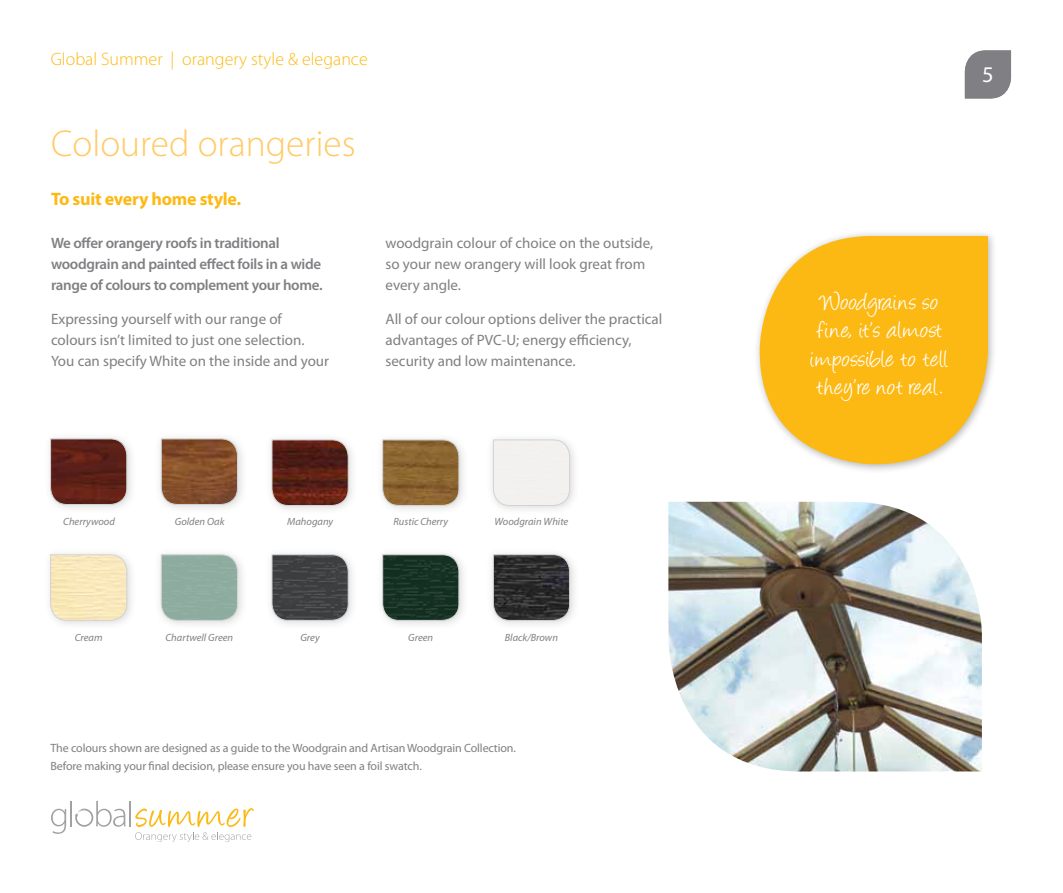
<style>
.page{position:relative;width:1063px;height:893px;background:#fff}
.page>*{position:absolute;margin:0;border:0;box-sizing:border-box;transform-origin:0 0}
.t1{font:300 37.5px "Myriad Pro";color:#ffcb66}
.t2{font:27px/28.5px "Angelina";letter-spacing:.035em;color:#fff;text-align:center}
.t3{font:22.5px "Myriad Pro";color:#fff}
.t4{font:300 18px "Myriad Pro";color:#fdb913}
.t5{font:700 18px "Myriad Pro";letter-spacing:-.015em;color:#fdb913}
.t6{font:15px/21px "Myriad Pro";color:#807f83}
.t7{font:600 15px/21px "Myriad Pro";letter-spacing:-.02em;color:#807f83}
.t8{font:12px/18px "Myriad Pro";letter-spacing:-.01em;color:#807f83}
.t9{font:italic 10.5px "Myriad Pro";color:#807f83}
</style>
<div class="page">
<hr style="left:129px;top:801px;width:2px;height:25px;background:#a1a1a4">
<svg style="left:51px;top:801px;width:75px;height:33px"></svg>
<svg style="left:135px;top:808px;width:119px;height:34px"></svg>
<div style="left:753px;top:229px;width:245px;height:245px;background:#000;opacity:.3"></div>
<svg style="left:760px;top:236px;width:228px;height:228px;background:#fcc337"></svg>
<svg style="left:965px;top:50px;width:46px;height:48px;background:#89888c"></svg>
<div style="left:154px;top:432px;width:93px;height:82px;background:#807f83;opacity:.3"></div>
<svg style="left:161px;top:439px;width:77px;height:66px;background:#8b5939"></svg>
<div style="left:265px;top:433px;width:93px;height:82px;background:#807f83;opacity:.3"></div>
<svg style="left:272px;top:440px;width:76px;height:66px;background:#622b22"></svg>
<div style="left:44px;top:432px;width:93px;height:82px;background:#807f83;opacity:.3"></div>
<svg style="left:50px;top:439px;width:77px;height:66px;background:#672e26"></svg>
<div style="left:376px;top:548px;width:93px;height:82px;background:#807f83;opacity:.3"></div>
<svg style="left:382px;top:554px;width:77px;height:67px;background:#294235"></svg>
<div style="left:265px;top:548px;width:93px;height:82px;background:#807f83;opacity:.3"></div>
<svg style="left:272px;top:554px;width:76px;height:67px;background:#4c4e4f"></svg>
<div style="left:154px;top:548px;width:93px;height:82px;background:#807f83;opacity:.3"></div>
<svg style="left:161px;top:554px;width:77px;height:67px;background:#95b1a5"></svg>
<div style="left:376px;top:433px;width:93px;height:82px;background:#807f83;opacity:.3"></div>
<svg style="left:382px;top:440px;width:77px;height:66px;background:#916e3d"></svg>
<div style="left:487px;top:548px;width:92px;height:82px;background:#807f83;opacity:.3"></div>
<svg style="left:493px;top:554px;width:77px;height:67px;background:#3d3d3e"></svg>
<div style="left:44px;top:548px;width:93px;height:82px;background:#807f83;opacity:.3"></div>
<svg style="left:50px;top:554px;width:77px;height:67px;background:#f6e7bd"></svg>
<div style="left:487px;top:433px;width:92px;height:82px;background:#807f83;opacity:.3"></div>
<div style="left:493px;top:440px;width:77px;height:66px;background:#f3f1ef"></div>
<img style="left:668px;top:502px;width:314px;height:269px">
<p class="t4" style="left:51px;top:48px;width:318px">Global Summer | orangery style &amp; elegance</p>
<h1 class="t1" style="left:51px;top:121px;width:306px">Coloured orangeries</h1>
<p class="t5" style="left:51px;top:187px;width:192px">To suit every home style.</p>
<p class="t7" style="left:51px;top:232px;width:273px">We offer orangery roofs in traditional woodgrain and painted effect foils in a wide range of colours to complement your home.</p>
<p class="t6" style="left:51px;top:309px;width:280px">Expressing yourself with our range of colours isn’t limited to just one selection.<br>You can specify White on the inside and your</p>
<p class="t6" style="left:386px;top:233px;width:269px">woodgrain colour of choice on the outside, so your new orangery will look great from every angle.</p>
<p class="t6" style="left:386px;top:309px;width:278px">All of our colour options deliver the practical advantages of PVC-U; energy efficiency, security and low maintenance.</p>
<p class="t9" style="left:63px;top:515px;width:53px">Cherrywood</p>
<p class="t9" style="left:175px;top:515px;width:51px">Golden Oak</p>
<p class="t9" style="left:287px;top:515px;width:47px">Mahogany</p>
<p class="t9" style="left:394px;top:515px;width:56px">Rustic Cherry</p>
<p class="t9" style="left:495px;top:515px;width:75px">Woodgrain White</p>
<p class="t9" style="left:75px;top:631px;width:29px">Cream</p>
<p class="t9" style="left:165px;top:631px;width:69px">Chartwell Green</p>
<p class="t9" style="left:408px;top:631px;width:26px">Green</p>
<p class="t9" style="left:505px;top:631px;width:55px">Black/Brown</p>
<p class="t9" style="left:300px;top:631px;width:21px">Grey</p>
<p class="t8" style="left:50px;top:739px;width:467px">The colours shown are designed as a guide to the Woodgrain and Artisan Woodgrain Collection.<br>Before making your final decision, please ensure you have seen a foil swatch.</p>
<h3 class="t3" style="left:982px;top:62px;width:13px">5</h3>
<h2 class="t2" style="left:811px;top:290px;width:139px">Woodgrains so fine, it’s almost impossible to tell they’re not real .</h2>
</div>
